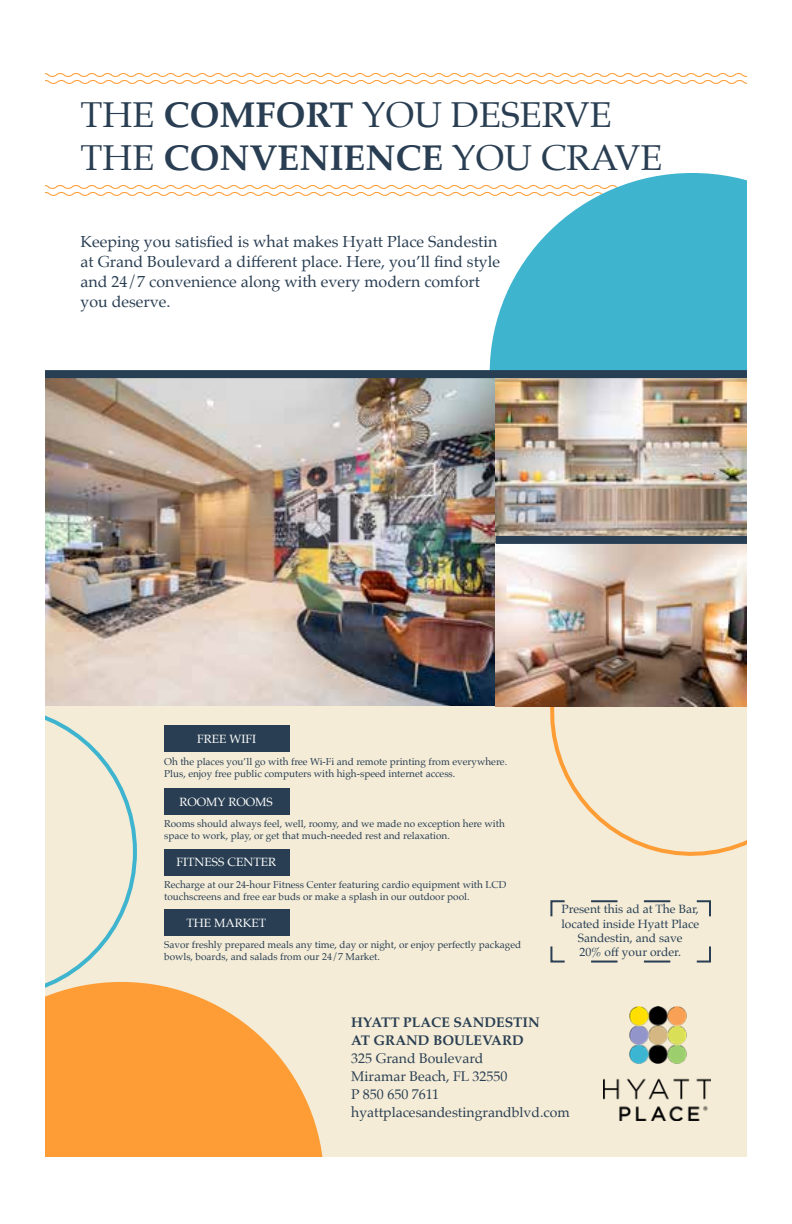
<style>
.page{position:relative;width:792px;height:1224px;background:#fff}
.page>*{position:absolute;margin:0;border:0;box-sizing:border-box;transform-origin:0 0}
.t1{font:36px/43.2px "Palatino";color:#293e52}
.t2{font:16px/20px "Palatino";color:#293e52}
.t3{font:14px/18px "Palatino";color:#293e52}
.t4{font:700 14px/18px "Palatino";color:#293e52}
.t5{font:12px/14.4px "Palatino";color:#273e53;text-align:center}
.t6{font:12px "Palatino";color:#fff}
.t7{font:10px/12px "Palatino";color:#293e52}
.s1{font-weight:700}
</style>
<div class="page">
<svg style="left:45px;top:185px;width:445px;height:11px"></svg>
<svg style="left:490px;top:173px;width:257px;height:197px;fill:#3fb4cf"></svg>
<img style="left:45px;top:378px;width:451px;height:328px">
<div style="left:45px;top:706px;width:702px;height:451px;background:#f4ecd7"></div>
<img style="left:603px;top:1007px;width:108px;height:114px">
<svg style="left:45px;top:982px;width:278px;height:175px;fill:#fe9d35"></svg>
<svg style="left:45px;top:715px;width:92px;height:282px"></svg>
<img style="left:496px;top:378px;width:251px;height:158px">
<div style="left:45px;top:370px;width:702px;height:8px;background:#273e53"></div>
<svg style="left:45px;top:73px;width:702px;height:11px"></svg>
<svg style="left:550px;top:900px;width:161px;height:63px"></svg>
<div style="left:164px;top:725px;width:126px;height:27px;background:#293e52"></div>
<div style="left:164px;top:788px;width:126px;height:27px;background:#293e52"></div>
<div style="left:164px;top:849px;width:126px;height:27px;background:#293e52"></div>
<div style="left:164px;top:909px;width:126px;height:27px;background:#293e52"></div>
<svg style="left:531px;top:706px;width:216px;height:150px"></svg>
<img style="left:496px;top:544px;width:251px;height:162px">
<div style="left:496px;top:536px;width:251px;height:8px;background:#273e53"></div>
<h1 class="t1" style="left:80px;top:93px;width:584px">THE <span class="s1">COMFORT</span> YOU DESERVE<br>THE <span class="s1">CONVENIENCE</span> YOU CRAVE</h1>
<h2 class="t2" style="left:80px;top:231px;width:421px">Keeping you satisfied is what makes Hyatt Place Sandestin at Grand Boulevard a different place. Here, you’ll find style and 24/7 convenience along with every modern comfort you deserve.</h2>
<p class="t6" style="left:197px;top:729px;width:61px">FREE WIFI</p>
<p class="t7" style="left:164px;top:755px;width:345px">Oh the places you’ll go with free Wi-Fi and remote printing from everywhere.<br>Plus, enjoy free public computers with high-speed internet access.</p>
<p class="t6" style="left:179px;top:792px;width:95px">ROOMY ROOMS</p>
<p class="t7" style="left:164px;top:818px;width:342px">Rooms should always feel, well, roomy, and we made no exception here with space to work, play, or get that much-needed rest and relaxation.</p>
<p class="t6" style="left:177px;top:852px;width:101px">FITNESS CENTER</p>
<p class="t7" style="left:164px;top:878px;width:344px">Recharge at our 24-hour Fitness Center featuring cardio equipment with LCD touchscreens and free ear buds or make a splash in our outdoor pool.</p>
<p class="t6" style="left:186px;top:913px;width:81px">THE MARKET</p>
<p class="t7" style="left:164px;top:939px;width:359px">Savor freshly prepared meals any time, day or night, or enjoy perfectly packaged bowls, boards, and salads from our 24/7 Market.</p>
<p class="t5" style="left:561px;top:902px;width:139px">Present this ad at The Bar, located inside Hyatt Place<br>Sandestin, and save<br>20% off your order.</p>
<h3 class="t4" style="left:351px;top:1013px;width:190px">HYATT PLACE SANDESTIN<br>AT GRAND BOULEVARD</h3>
<h3 class="t3" style="left:351px;top:1049px;width:220px">325 Grand Boulevard<br>Miramar Beach, FL 32550<br>P 850 650 7611 hyattplacesandestingrandblvd.com</h3>
</div>
